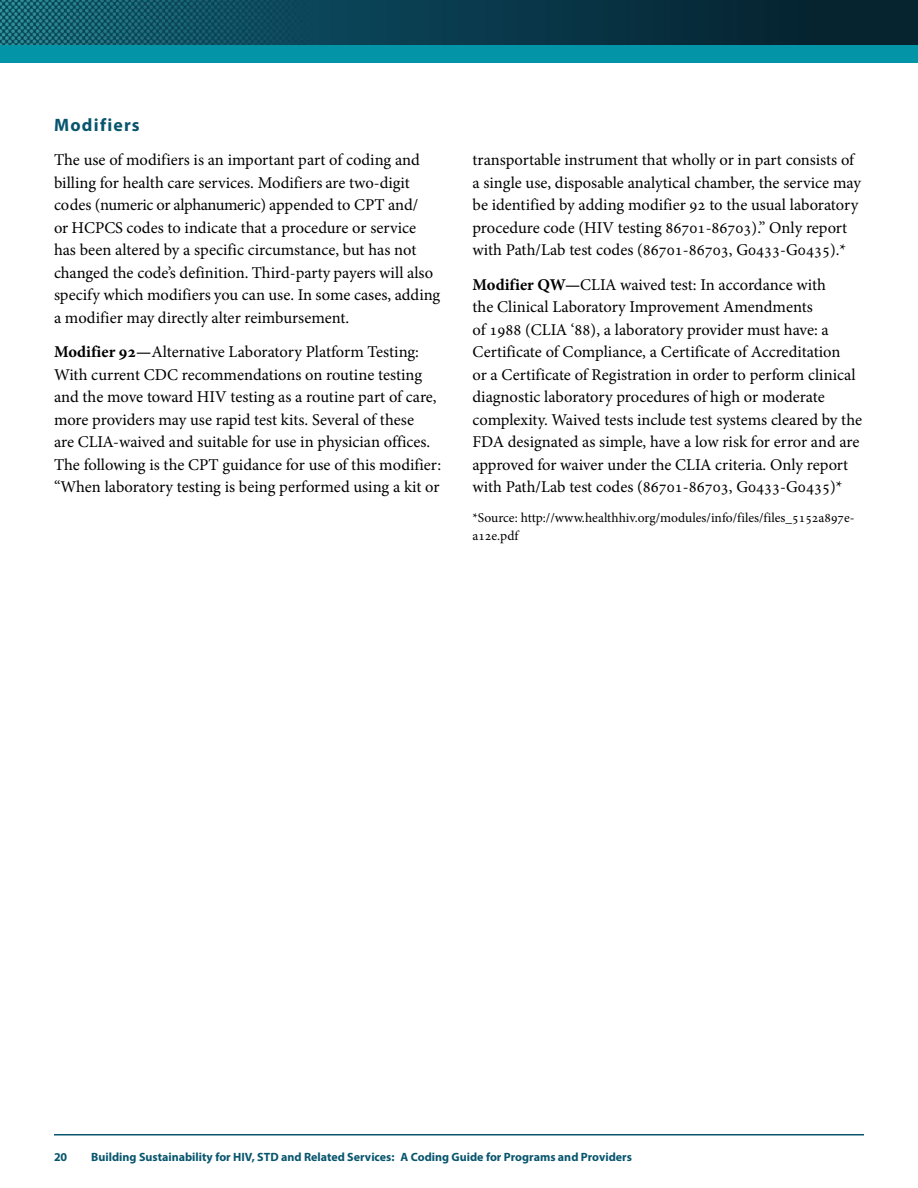
<style>
.page{position:relative;width:918px;height:1188px;background:#fff}
.page>*{position:absolute;margin:0;border:0;box-sizing:border-box;transform-origin:0 0}
.t1{font:700 18px "Myriad Pro";letter-spacing:.07em;color:#08556e}
.t2{font:16.5px/22.5px "Minion Pro";color:#000}
.t3{font:13.5px/18px "Minion Pro";color:#000}
.t4{font:700 12px "Myriad Pro";color:#08556e}
.s1{font-weight:700}
</style>
<div class="page">
<div style="left:0;top:40px;width:918px;height:23px;background:#0394a7"></div>
<hr style="left:54px;top:1134px;width:810px;height:2px;background:#08556e">
<div style="left:0;top:0;width:918px;height:45px;background:#062430"></div>
<img style="left:0;top:0;width:700px;height:45px">
<p class="t1" style="left:54px;top:113px;width:87px">Modifier s</p>
<p class="t2" style="left:54px;top:149px;width:388px">The use of modifiers is an important part of coding and billing for health care services. Modifiers are two‐digit codes (numeric or alphanumeric) appended to CPT and/<br>or HCPCS codes to indicate that a procedure or service has been altered by a specific circumstance, but has not changed the code’s definition. Third‐party payers will also specify which modifiers you can use. In some cases, adding a modifier may directly alter reimbursement.</p>
<p class="t2" style="left:54px;top:341px;width:389px"><span class="s1">Modifier 92—</span>Alternative Laboratory Platform Testing:<br>With current CDC recommendations on routine testing and the move toward HIV testing as a routine part of care, more providers may use rapid test kits. Several of these<br>are CLIA-waived and suitable for use in physician offices.<br>The following is the CPT guidance for use of this modifier: “When laboratory testing is being performed using a kit or</p>
<p class="t2" style="left:473px;top:149px;width:390px">transportable instrument that wholly or in part consists of a single use, disposable analytical chamber, the service may be identified by adding modifier 92 to the usual laboratory procedure code (HIV testing 86701-86703).” Only report with Path/Lab test codes (86701-86703, G0433-G0435).*</p>
<p class="t2" style="left:473px;top:273px;width:391px"><span class="s1">Modifier QW—</span>CLIA waived test: In accordance with<br>the Clinical Laboratory Improvement Amendments<br>of 1988 (CLIA ‘88), a laboratory provider must have: a Certificate of Compliance, a Certificate of Accreditation<br>or a Certificate of Registration in order to perform clinical diagnostic laboratory procedures of high or moderate complexity. Waived tests include test systems cleared by the FDA designated as simple, have a low risk for error and are approved for waiver under the CLIA criteria. Only report with Path/Lab test codes (86701-86703, G0433-G0435)*</p>
<p class="t3" style="left:472px;top:509px;width:384px">*Source: http://www.healthhiv.org/modules/info/files/files_5152a897e&shy;a12e.pdf</p>
<p class="t4" style="left:54px;top:1149px;width:15px">20</p>
<p class="t4" style="left:91px;top:1149px;width:542px">Building Sustainability for HIV, STD and Related Services: A Coding Guide for Programs and Providers</p>
</div>
